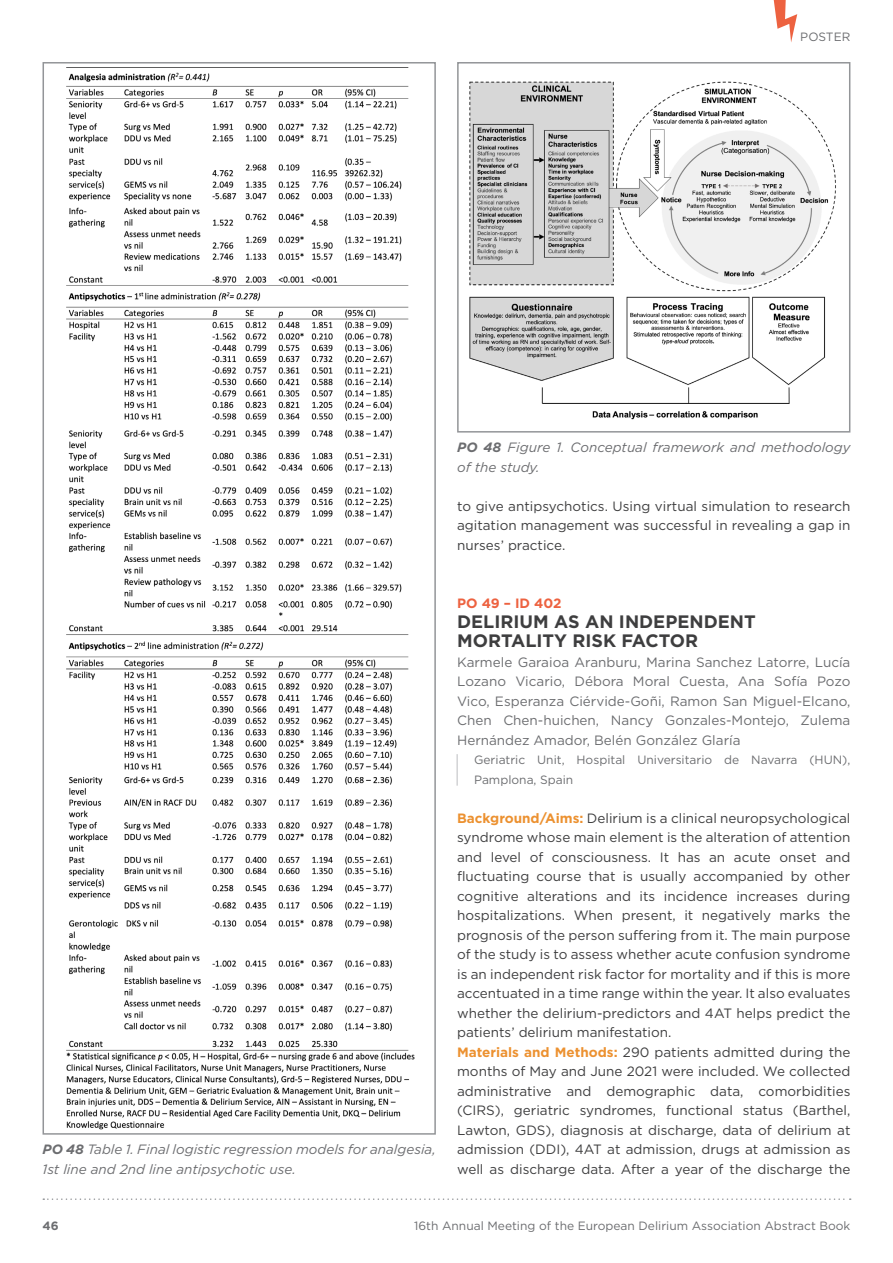
<style>
.page{position:relative;width:893px;height:1263px;background:#fff}
.page>*{position:absolute;margin:0;border:0;box-sizing:border-box;transform-origin:0 0}
.TITOLI{font:700 18px/19.5px "Gotham HTF";color:#3e3e3f}
.TESTO_NORMALE{font:13.5px/19.5px "Gotham HTF";color:#3e3e3f;text-align:justify}
.AUTORI{font:13.5px/19.5px "Gotham HTF";color:#6c6d70;text-align:justify}
.DIDA{font:italic 13.5px/19.5px "Gotham HTF";color:#6c6d70}
.ID_PO{font:700 13.5px "Gotham HTF";color:#ed6240}
.AFFILIATION{font:12px/19.5px "Gotham HTF";color:#6c6d70}
.t1{font:700 12px "Gotham HTF";color:#6c6d70}
.s1{font-weight:700}
.s2{font-weight:700;color:#ec9130}
</style>
<div class="page">
<svg style="left:773px;top:0;width:24px;height:42px"></svg>
<svg style="left:43px;top:1198px;width:808px;height:2px"></svg>
<hr style="left:457px;top:754px;width:1px;height:32px;background:#bcbdc0">
<img style="left:469px;top:81px;width:367px;height:339px">
<div style="left:457px;top:62px;width:393px;height:371px;border:2px solid #939598"></div>
<img style="left:66px;top:67px;width:349px;height:1063px">
<div style="left:43px;top:62px;width:393px;height:1073px;border:2px solid #939598"></div>
<p class="AFFILIATION" style="left:800px;top:27px;width:52px">POSTER</p>
<p class="DIDA" style="left:457px;top:437px;width:395px"><span class="s1">PO 48</span> Figure 1. Conceptual framework and methodology of the study.</p>
<p class="DIDA" style="left:43px;top:1139px;width:395px"><span class="s1">PO 48</span> Table 1. Final logistic regression models for analgesia,<br>1st line and 2nd line antipsychotic use.</p>
<p class="TESTO_NORMALE" style="left:457px;top:496px;width:395px">to give antipsychotics. Using virtual simulation to research agitation management was successful in revealing a gap in nurses’ practice.</p>
<p class="ID_PO" style="left:457px;top:595px;width:106px">PO 49 – ID 402</p>
<p class="TITOLI" style="left:457px;top:611px;width:300px">DELIRIUM AS AN INDEPENDENT<br>MORTALITY RISK FACTOR</p>
<p class="AUTORI" style="left:457px;top:652px;width:395px">Karmele Garaioa Aranburu, Marina Sanchez Latorre, Lucía Lozano Vicario, Débora Moral Cuesta, Ana Sofía Pozo Vico, Esperanza Ciérvide-Goñi, Ramon San Miguel-Elcano, Chen Chen-huichen, Nancy Gonzales-Montejo, Zulema Hernández Amador, Belén González Glaría</p>
<p class="AFFILIATION" style="left:474px;top:750px;width:378px">Geriatric Unit, Hospital Universitario de Navarra (HUN),<br>Pamplona, Spain</p>
<p class="TESTO_NORMALE" style="left:457px;top:808px;width:395px"><span class="s2">Background/Aims:</span> Delirium is a clinical neuropsychological syndrome whose main element is the alteration of attention and level of consciousness. It has an acute onset and fluctuating course that is usually accompanied by other cognitive alterations and its incidence increases during hospitalizations. When present, it negatively marks the prognosis of the person suffering from it. The main purpose of the study is to assess whether acute confusion syndrome is an independent risk factor for mortality and if this is more accentuated in a time range within the year. It also evaluates whether the delirium-predictors and 4AT helps predict the patients’ delirium manifestation.</p>
<p class="TESTO_NORMALE" style="left:457px;top:1042px;width:395px"><span class="s2">Materials and Methods:</span> 290 patients admitted during the months of May and June 2021 were included. We collected administrative and demographic data, comorbidities (CIRS), geriatric syndromes, functional status (Barthel, Lawton, GDS), diagnosis at discharge, data of delirium at admission (DDI), 4AT at admission, drugs at admission as well as discharge data. After a year of the discharge the</p>
<p class="t1" style="left:43px;top:1219px;width:18px">46</p>
<p class="AFFILIATION" style="left:414px;top:1216px;width:438px">16th Annual Meeting of the European Delirium Association Abstract Book</p>
</div>
